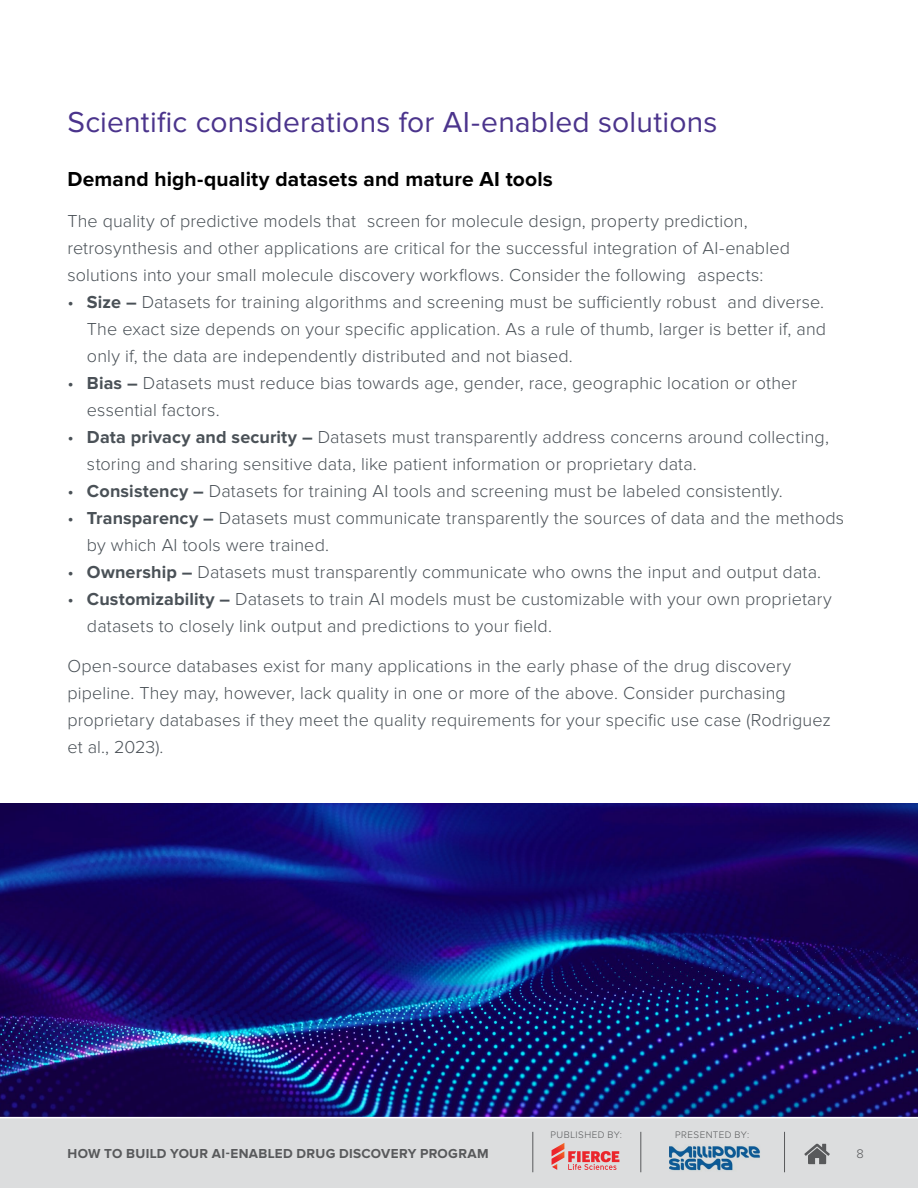
<style>
.page{position:relative;width:918px;height:1188px;background:#fff}
.page>*{position:absolute;margin:0;border:0;box-sizing:border-box;transform-origin:0 0}
.t1{font:30px "Proxima Nova";letter-spacing:.005em;color:#4b348c}
.t2{font:700 21px "Proxima Nova";letter-spacing:.005em;color:#000}
.t3{font:300 18px/27px "Proxima Nova";letter-spacing:.005em;color:#4a5157}
.t4{font:700 13.5px "Proxima Nova";letter-spacing:.025em;color:#58595b}
.t5{font:300 12.9px "Proxima Nova";color:#58595b}
.t6{font:300 9.75px "Proxima Nova";letter-spacing:.045em;color:#58595b}
.s1{font-weight:700}
</style>
<div class="page">
<img style="left:0;top:804px;width:918px;height:313px">
<div style="left:0;top:1118px;width:918px;height:70px;background:#dcddde"></div>
<hr style="left:532px;top:1132px;width:1px;height:40px;background:#58595b">
<hr style="left:640px;top:1132px;width:1px;height:40px;background:#58595b">
<hr style="left:784px;top:1132px;width:1px;height:40px;background:#58595b">
<svg style="left:804px;top:1144px;width:26px;height:20px"></svg>
<svg style="left:552px;top:1143px;width:67px;height:27px;background:#e19e9f"></svg>
<img style="left:669px;top:1144px;width:93px;height:30px">
<h1 class="t1" style="left:68px;top:104px;width:651px">Scientific considerations for AI-enabled solutions</h1>
<p class="t2" style="left:68px;top:167px;width:487px">Demand high-quality datasets and mature AI tools</p>
<p class="t3" style="left:68px;top:208px;width:724px">The quality of predictive models that screen for molecule design, property prediction, retrosynthesis and other applications are critical for the successful integration of AI-enabled solutions into your small molecule discovery workflows. Consider the following aspects:</p>
<p class="t3" style="left:87px;top:289px;width:741px;text-align:justify;text-indent:-19px">• <span class="s1">Size –</span> Datasets for training algorithms and screening must be sufficiently robust and diverse.<br>The exact size depends on your specific application. As a rule of thumb, larger is better if, and only if, the data are independently distributed and not biased.</p>
<p class="t3" style="left:87px;top:370px;width:712px;text-indent:-19px">• <span class="s1">Bias –</span> Datasets must reduce bias towards age, gender, race, geographic location or other essential factors.</p>
<p class="t3" style="left:87px;top:424px;width:744px;text-indent:-19px">• <span class="s1">Data privacy and security –</span> Datasets must transparently address concerns around collecting, storing and sharing sensitive data, like patient information or proprietary data.</p>
<p class="t3" style="left:68px;top:478px;width:717px">• <span class="s1">Consistency –</span> Datasets for training AI tools and screening must be labeled consistently.</p>
<p class="t3" style="left:87px;top:505px;width:759px;text-indent:-19px">• <span class="s1">Transparency –</span> Datasets must communicate transparently the sources of data and the methods by which AI tools were trained.</p>
<p class="t3" style="left:68px;top:559px;width:755px">• <span class="s1">Ownership –</span> Datasets must transparently communicate who owns the input and output data.</p>
<p class="t3" style="left:87px;top:586px;width:746px;text-indent:-19px">• <span class="s1">Customizability –</span> Datasets to train AI models must be customizable with your own proprietary datasets to closely link output and predictions to your field.</p>
<p class="t3" style="left:68px;top:653px;width:765px">Open-source databases exist for many applications in the early phase of the drug discovery pipeline. They may, however, lack quality in one or more of the above. Consider purchasing proprietary databases if they meet the quality requirements for your specific use case (Rodriguez et al., 2023).</p>
<p class="t4" style="left:68px;top:1146px;width:423px">HOW TO BUILD YOUR AI-ENABLED DRUG DISCOVERY PROGRAM</p>
<p class="t6" style="left:550px;top:1130px;width:73px">PUBLISHED BY:</p>
<p class="t6" style="left:675px;top:1130px;width:75px">PRESENTED BY:</p>
<p class="t5" style="left:857px;top:1146px;width:9px">8</p>
</div>
